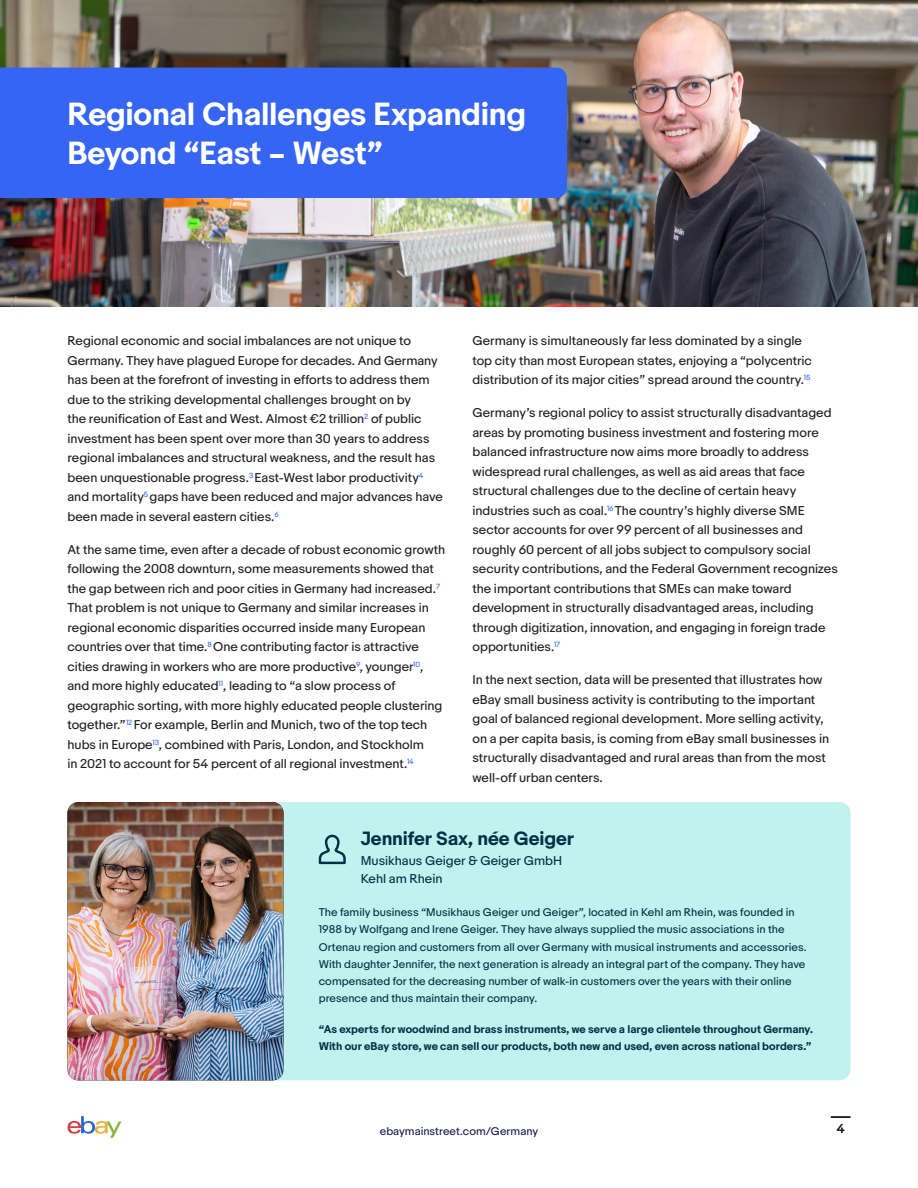
<style>
.page{position:relative;width:918px;height:1188px;background:#fff}
.page>*{position:absolute;margin:0;border:0;box-sizing:border-box;transform-origin:0 0}
.t1{font:700 30px/39px "Market Sans";letter-spacing:-.01em;color:#fff}
.t2{font:700 18px "Market Sans";letter-spacing:-.005em;color:#033046}
.Body{font:12px/19.5px "Market Sans";color:#231f20}
.Body-2{font:12px "Market Sans";color:#033046}
.Seller_Buyer_Quote{font:10.5px/17.2px "Market Sans";letter-spacing:.005em;color:#033046}
.Seller_Buyer_Quote-2{font:700 10.5px/17.2px "Market Sans";color:#033046}
.t3{font:10.5px "Market Sans";letter-spacing:.005em;color:#1e1b54}
</style>
<div class="page">
<svg style="left:68px;top:1116px;width:54px;height:22px"></svg>
<svg style="left:831px;top:1116px;width:19px;height:2px"></svg>
<img style="left:0;top:0;width:918px;height:306px">
<div style="left:0;top:68px;width:567px;height:130px;background:#3665f3"></div>
<div style="left:68px;top:802px;width:782px;height:278px;background:#c2f2ef;border-radius:11px"></div>
<img style="left:68px;top:802px;width:216px;height:278px">
<svg style="left:319px;top:835px;width:27px;height:29px"></svg>
<h1 class="t1" style="left:68px;top:96px;width:460px">Regional Challenges Expanding<br>Beyond “East – West”</h1>
<p class="Body" style="left:68px;top:331px;width:377px">Regional economic and social imbalances are not unique to Germany. They have plagued Europe for decades. And Germany has been at the forefront of investing in efforts to address them due to the striking developmental challenges brought on by<br>the reunification of East and West. Almost €2 trillion<sup>2</sup> of public investment has been spent over more than 30 years to address regional imbalances and structural weakness, and the result has been unquestionable progress.<sup>3</sup> East-West labor productivity<sup>4 </sup>and mortality<sup>5</sup> gaps have been reduced and major advances have been made in several eastern cities.<sup>6</sup></p>
<p class="Body" style="left:68px;top:540px;width:379px">At the same time, even after a decade of robust economic growth following the 2008 downturn, some measurements showed that the gap between rich and poor cities in Germany had increased.<sup>7<br></sup>That problem is not unique to Germany and similar increases in regional economic disparities occurred inside many European countries over that time.<sup>8</sup> One contributing factor is attractive cities drawing in workers who are more productive<sup>9</sup>, younger<sup>10</sup>, and more highly educated<sup>11</sup>, leading to “a slow process of geographic sorting, with more highly educated people clustering together.”<sup>12</sup> For example, Berlin and Munich, two of the top tech hubs in Europe<sup>13</sup>, combined with Paris, London, and Stockholm<br>in 2021 to account for 54 percent of all regional investment.<sup>14</sup></p>
<p class="Body" style="left:472px;top:331px;width:341px">Germany is simultaneously far less dominated by a single top city than most European states, enjoying a “polycentric distribution of its major cities” spread around the country.<sup>15</sup></p>
<p class="Body" style="left:472px;top:403px;width:367px">Germany’s regional policy to assist structurally disadvantaged areas by promoting business investment and fostering more balanced infrastructure now aims more broadly to address widespread rural challenges, as well as aid areas that face structural challenges due to the decline of certain heavy industries such as coal.<sup>16</sup> The country’s highly diverse SME sector accounts for over 99 percent of all businesses and roughly 60 percent of all jobs subject to compulsory social security contributions, and the Federal Government recognizes the important contributions that SMEs can make toward development in structurally disadvantaged areas, including through digitization, innovation, and engaging in foreign trade opportunities.<sup>17</sup></p>
<p class="Body" style="left:472px;top:670px;width:358px">In the next section, data will be presented that illustrates how eBay small business activity is contributing to the important goal of balanced regional development. More selling activity, on a per capita basis, is coming from eBay small businesses in structurally disadvantaged and rural areas than from the most well-off urban centers.</p>
<h2 class="t2" style="left:361px;top:828px;width:215px">Jennifer Sax, née Geiger</h2>
<p class="Body-2" style="left:361px;top:853px;width:203px">Musikhaus Geiger &amp; Geiger GmbH</p>
<p class="Body-2" style="left:361px;top:871px;width:83px">Kehl am Rhein</p>
<p class="Seller_Buyer_Quote" style="left:319px;top:904px;width:489px">The family business “Musikhaus Geiger und Geiger”, located in Kehl am Rhein, was founded in 1988 by Wolfgang and Irene Geiger. They have always supplied the music associations in the Ortenau region and customers from all over Germany with musical instruments and accessories.<br>With daughter Jennifer, the next generation is already an integral part of the company. They have compensated for the decreasing number of walk-in customers over the years with their online presence and thus maintain their company.</p>
<p class="Seller_Buyer_Quote-2" style="left:319px;top:1021px;width:496px">“As experts for woodwind and brass instruments, we serve a large clientele throughout Germany.<br>With our eBay store, we can sell our products, both new and used, even across national borders.”</p>
<p class="t3" style="left:380px;top:1125px;width:160px">ebaymainstreet.com/Germany</p>
<p class="Body" style="left:837px;top:1120px;width:9px">4</p>
</div>
